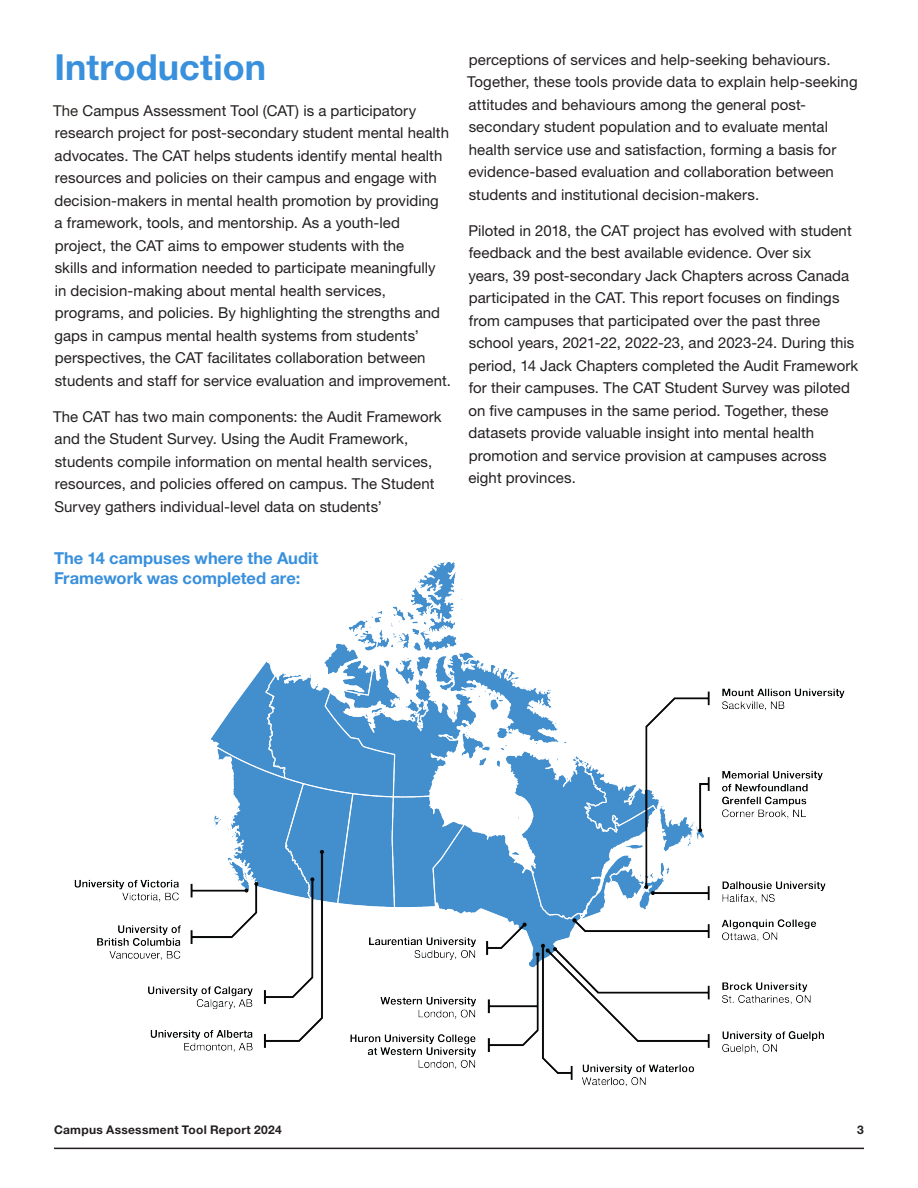
<style>
.page{position:relative;width:918px;height:1188px;background:#fff}
.page>*{position:absolute;margin:0;border:0;box-sizing:border-box;transform-origin:0 0}
.Header_1{font:700 36px "Helvetica Neue LT Pro";color:#3990dc}
.Header_3{font:700 16.5px/19.8px "Helvetica Neue LT Pro";color:#3990dc}
.Body_1{font:15px/22.5px "Helvetica Neue LT Pro";letter-spacing:.005em;color:#231f20}
.t1{font:700 12px "Helvetica Neue LT Pro";letter-spacing:.025em;color:#231f20}
.s1{color:#292522}
</style>
<div class="page">
<hr style="left:54px;top:1148px;width:810px;height:1px;background:#231f20">
<img style="left:74px;top:562px;width:771px;height:524px">
<p class="Header_1" style="left:54px;top:45px;width:213px">Introduction</p>
<p class="Body_1" style="left:53px;top:99px;width:399px"><span class="s1">The</span> Campus Assessment Tool (CAT) is a participatory research project for post-secondary student mental health advocates. The CAT helps students identify mental health resources and policies on their campus and engage with decision-makers in mental health promotion by providing<br>a framework, tools, and mentorship. As a youth-led project, the CAT aims to empower students with the<br>skills and information needed to participate meaningfully<br>in decision-making about mental health services, programs, and policies. By highlighting the strengths and gaps in campus mental health systems from students’ perspectives, the CAT facilitates collaboration between students and staff for service evaluation and improvement.</p>
<p class="Body_1" style="left:53px;top:405px;width:390px">The CAT has two main components: the Audit Framework and the Student Survey. Using the Audit Framework, students compile information on mental health services, resources, and policies offered on campus. The Student Survey gathers individual-level data on students’</p>
<p class="Header_3" style="left:54px;top:548px;width:266px">The 14 campuses where the Audit<br>Framework was completed are:</p>
<p class="Body_1" style="left:467px;top:48px;width:392px">perceptions of services and help-seeking behaviours.<br>Together, these tools provide data to explain help-seeking attitudes and behaviours among the general post&shy;secondary student population and to evaluate mental health service use and satisfaction, forming a basis for evidence-based evaluation and collaboration between students and institutional decision-makers.</p>
<p class="Body_1" style="left:468px;top:219px;width:391px">Piloted in 2018, the CAT project has evolved with student feedback and the best available evidence. Over six<br>years, 39 post-secondary Jack Chapters across Canada participated in the CAT. This report focuses on findings from campuses that participated over the past three school years, 2021-22, 2022-23, and 2023-24. During this period, 14 Jack Chapters completed the Audit Framework for their campuses. The CAT Student Survey was piloted on five campuses in the same period. Together, these datasets provide valuable insight into mental health promotion and service provision at campuses across eight provinces.</p>
<p class="t1" style="left:54px;top:1122px;width:229px">Campus Assessment Tool Report 2024</p>
<p class="t1" style="left:857px;top:1122px;width:8px">3</p>
</div>
